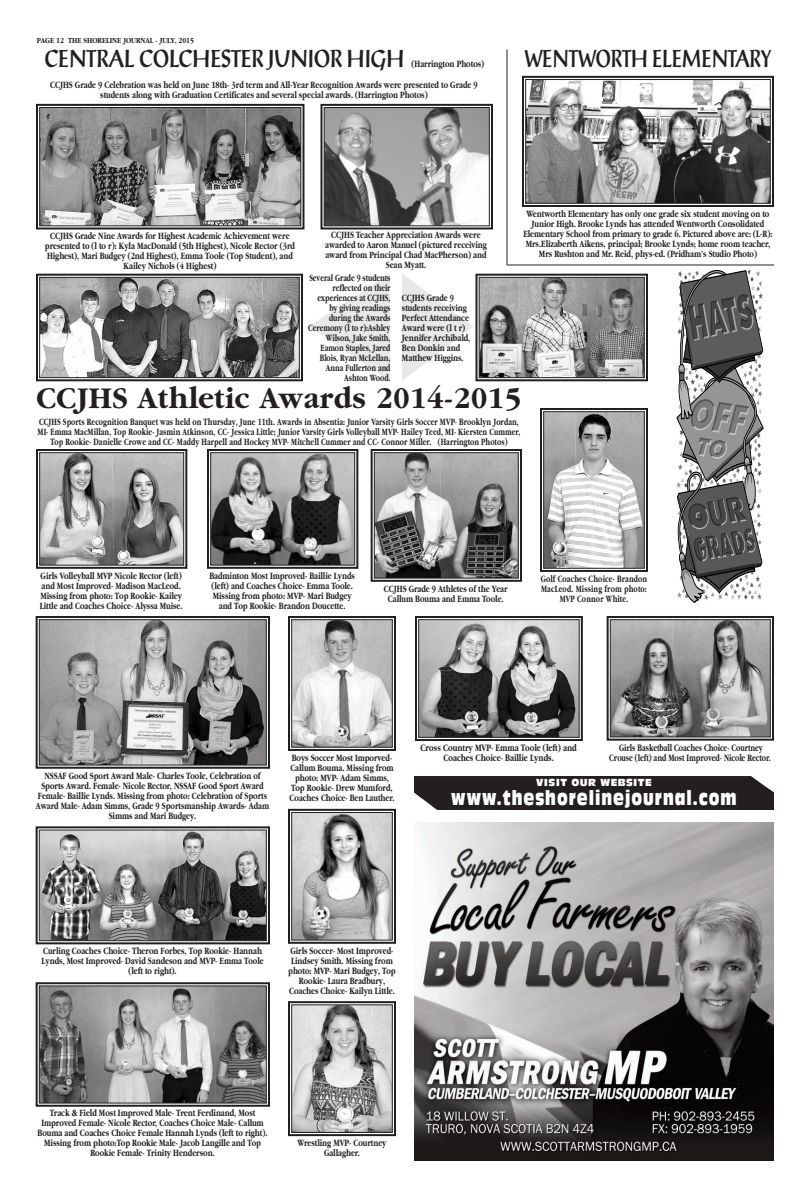
<style>
.page{position:relative;width:810px;height:1197px;background:#fff}
.page>*{position:absolute;margin:0;border:0;box-sizing:border-box;transform-origin:0 0}
.t1{font:700 31.3px "Garamond";letter-spacing:.015em;color:#231f20;scale:.94 1}
.t2{font:500 24px "Post Antiqua BE";letter-spacing:.015em;color:#231f20;scale:.8 1}
.t3{font:500 24px "Post Antiqua BE";letter-spacing:.015em;color:#231f20;scale:.75 1}
.t4{font:20px "Antique Olive Compact";letter-spacing:.07em;color:#fff;scale:.7 1}
.t5{font:700 10.2px/10.2px "Garamond";color:#231f20;text-align:center;scale:.7 1}
.t6{font:700 10.2px/10.2px "Garamond";color:#231f20;text-align:center;scale:.75 1}
.t7{font:700 10px/10px "Garamond";color:#231f20;text-align:center;scale:.75 1}
.t8{font:700 10px/10px "Garamond";color:#231f20;text-align:right;scale:.7 1}
.t9{font:700 10px/10px "Garamond";letter-spacing:.03em;color:#231f20;text-align:center;scale:.7 1}
.t10{font:10px "Antique Olive Compact";letter-spacing:.04em;color:#fff;scale:.95 1}
.t11{font:700 8px "Garamond";color:#231f20;scale:.85 1}
</style>
<div class="page">
<svg style="left:309px;top:274px;width:81px;height:107px"></svg>
<img style="left:326px;top:109px;width:162px;height:115px">
<div style="left:320px;top:104px;width:173px;height:126px;border:2px solid #231f20"></div>
<div style="left:324px;top:107px;width:166px;height:119px;border:1px solid #231f20"></div>
<img style="left:41px;top:109px;width:258px;height:115px">
<div style="left:36px;top:104px;width:268px;height:126px;border:2px solid #231f20"></div>
<div style="left:39px;top:107px;width:262px;height:119px;border:1px solid #231f20"></div>
<img style="left:41px;top:279px;width:257px;height:97px">
<div style="left:36px;top:274px;width:267px;height:107px;border:2px solid #231f20"></div>
<div style="left:39px;top:277px;width:261px;height:101px;border:1px solid #231f20"></div>
<img style="left:414px;top:823px;width:360px;height:338px">
<img style="left:420px;top:621px;width:158px;height:115px">
<div style="left:415px;top:616px;width:168px;height:125px;border:2px solid #231f20"></div>
<div style="left:418px;top:619px;width:162px;height:119px;border:1px solid #231f20"></div>
<img style="left:612px;top:621px;width:157px;height:114px">
<div style="left:607px;top:616px;width:167px;height:125px;border:2px solid #231f20"></div>
<div style="left:610px;top:619px;width:161px;height:118px;border:1px solid #231f20"></div>
<img style="left:41px;top:832px;width:224px;height:107px">
<div style="left:36px;top:826px;width:234px;height:118px;border:2px solid #231f20"></div>
<div style="left:39px;top:830px;width:228px;height:111px;border:1px solid #231f20"></div>
<img style="left:41px;top:988px;width:224px;height:113px">
<div style="left:36px;top:982px;width:234px;height:125px;border:2px solid #231f20"></div>
<div style="left:39px;top:986px;width:228px;height:117px;border:1px solid #231f20"></div>
<img style="left:41px;top:621px;width:224px;height:142px">
<div style="left:36px;top:616px;width:234px;height:153px;border:2px solid #231f20"></div>
<div style="left:39px;top:619px;width:228px;height:146px;border:1px solid #231f20"></div>
<img style="left:41px;top:454px;width:141px;height:109px">
<div style="left:36px;top:449px;width:151px;height:120px;border:2px solid #231f20"></div>
<div style="left:39px;top:452px;width:145px;height:113px;border:1px solid #231f20"></div>
<img style="left:212px;top:454px;width:141px;height:109px">
<div style="left:207px;top:449px;width:151px;height:120px;border:2px solid #231f20"></div>
<div style="left:210px;top:452px;width:145px;height:113px;border:1px solid #231f20"></div>
<img style="left:376px;top:454px;width:141px;height:122px">
<div style="left:371px;top:449px;width:151px;height:133px;border:2px solid #231f20"></div>
<div style="left:374px;top:452px;width:145px;height:126px;border:1px solid #231f20"></div>
<img style="left:293px;top:814px;width:98px;height:124px">
<div style="left:288px;top:809px;width:108px;height:135px;border:2px solid #231f20"></div>
<div style="left:291px;top:812px;width:102px;height:128px;border:1px solid #231f20"></div>
<img style="left:293px;top:1007px;width:98px;height:124px">
<div style="left:288px;top:1001px;width:108px;height:135px;border:2px solid #231f20"></div>
<div style="left:291px;top:1005px;width:102px;height:128px;border:1px solid #231f20"></div>
<img style="left:293px;top:621px;width:98px;height:125px">
<div style="left:288px;top:616px;width:108px;height:135px;border:2px solid #231f20"></div>
<div style="left:291px;top:619px;width:102px;height:129px;border:1px solid #231f20"></div>
<img style="left:545px;top:413px;width:98px;height:154px">
<div style="left:540px;top:408px;width:108px;height:164px;border:2px solid #231f20"></div>
<div style="left:543px;top:411px;width:102px;height:158px;border:1px solid #231f20"></div>
<div style="left:414px;top:776px;width:360px;height:34px;background:#231f20"></div>
<hr style="left:507px;top:264px;width:267px;height:2px;background:#231f20">
<img style="left:527px;top:81px;width:242px;height:121px">
<div style="left:522px;top:76px;width:252px;height:131px;border:2px solid #231f20"></div>
<div style="left:525px;top:79px;width:246px;height:125px;border:1px solid #231f20"></div>
<img style="left:481px;top:279px;width:162px;height:97px">
<div style="left:476px;top:274px;width:172px;height:107px;border:2px solid #231f20"></div>
<div style="left:479px;top:277px;width:166px;height:101px;border:1px solid #231f20"></div>
<hr style="left:506px;top:50px;width:2px;height:215px;background:#231f20">
<svg style="left:676px;top:269px;width:88px;height:334px"></svg>
<svg style="left:402px;top:274px;width:71px;height:107px"></svg>
<p class="t11" style="left:37px;top:37px;width:186px">PAGE 12 THE SHORELINE JOURNAL - JULY, 2015</p>
<h2 class="t2" style="left:45px;top:49px;width:451px">CENTRAL COLCHESTER JUNIOR HIGH</h2>
<p class="t7" style="left:412px;top:59px;width:99px">(Harrington Photos)</p>
<p class="t7" style="left:50px;top:80px;width:572px">CCJHS Grade 9 Celebration was held on June 18th- 3rd term and All-Year Recognition Awards were presented to Grade 9 students along with Graduation Certificates and several special awards. (Harrington Photos)</p>
<h2 class="t3" style="left:525px;top:49px;width:330px">WENTWORTH ELEMENTARY</h2>
<p class="t7" style="left:523px;top:210px;width:334px">Wentworth Elementary has only one grade six student moving on to Junior High. Brooke Lynds has attended Wentworth Consolidated Elementary School from primary to grade 6. Pictured above are: (L-R):<br>Mrs.Elizaberth Aikens, principal; Brooke Lynds; home room teacher, Mrs Rushton and Mr. Reid, phys-ed. (Pridham’s Studio Photo)</p>
<p class="t7" style="left:45px;top:232px;width:335px">CCJHS Grade Nine Awards for Highest Academic Achievement were presented to (l to r): Kyla MacDonald (5th Highest), Nicole Rector (3rd Highest), Mari Budgey (2nd Highest), Emma Toole (Top Student), and Kailey Nichols (4 Highest)</p>
<p class="t7" style="left:325px;top:231px;width:217px">CCJHS Teacher Appreciation Awards were awarded to Aaron Manuel (pictured receiving award from Principal Chad MacPherson) and Sean Myatt.</p>
<p class="t7" style="left:402px;top:294px;width:93px;text-align:left">CCJHS Grade 9 students receiving<br>Perfect Attendance<br>Award were (l t r)<br>Jennifer Archibald,<br>Ben Donkin and<br>Matthew Higgins.</p>
<h1 class="t1" style="left:37px;top:386px;width:517px">CCJHS Athletic Awards 2014-2015</h1>
<p class="t8" style="left:308px;top:273px;width:119px">Several Grade 9 students reflected on their experiences at CCJHS, by giving readings during the Awards<br>Ceremony (l to r):Ashley<br>Wilson, Jake Smith,<br>Eamon Staples, Jared<br>Blois, Ryan McLellan,<br>Anna Fullerton and<br>Ashton Wood.</p>
<p class="t8" style="left:38px;top:417px;width:691px;text-align:center">CCJHS Sports Recognition Banquet was held on Thursday, June 11th. Awards in Absentia: Junior Varsity Girls Soccer MVP- Brooklyn Jordan,<br>MI- Emma MacMillan, Top Rookie- Jasmin Atkinson, CC- Jessica Little; Junior Varsity Girls Volleyball MVP- Hailey Teed, MI- Kiersten Cummer,<br>Top Rookie- Danielle Crowe and CC- Maddy Harpell and Hockey MVP- Mitchell Cummer and CC- Connor Miller. (Harrington Photos)</p>
<p class="t7" style="left:40px;top:571px;width:192px;text-align:left">Girls Volleyball MVP Nicole Rector (left) and Most Improved- Madison MacLeod.<br>Missing from photo: Top Rookie- Kailey Little and Coaches Choice- Alyssa Muise.</p>
<p class="t7" style="left:209px;top:571px;width:196px">Badminton Most Improved- Baillie Lynds (left) and Coaches Choice- Emma Toole.<br>Missing from photo: MVP- Mari Budgey and Top Rookie- Brandon Doucette.</p>
<p class="t7" style="left:384px;top:584px;width:166px">CCJHS Grade 9 Athletes of the Year<br>Callum Bouma and Emma Toole.</p>
<p class="t9" style="left:541px;top:574px;width:154px">Golf Coaches Choice- Brandon<br>MacLeod. Missing from photo:<br>MVP Connor White.</p>
<p class="t6" style="left:421px;top:744px;width:210px">Cross Country MVP- Emma Toole (left) and<br>Coaches Choice- Baillie Lynds.</p>
<p class="t5" style="left:609px;top:743px;width:232px">Girls Basketball Coaches Choice- Courtney<br>Crouse (left) and Most Improved- Nicole Rector.</p>
<p class="t7" style="left:290px;top:753px;width:141px">Boys Soccer Most Imporved-<br>Callum Bouma. Missing from photo: MVP- Adam Simms,<br>Top Rookie- Drew Mumford,<br>Coaches Choice- Ben Lauther.</p>
<p class="t7" style="left:36px;top:771px;width:313px">NSSAF Good Sport Award Male- Charles Toole, Celebration of Sports Award. Female- Nicole Rector, NSSAF Good Sport Award Female- Baillie Lynds. Missing from photo: Celebration of Sports Award Male- Adam Simms, Grade 9 Sportsmanship Awards- Adam Simms and Mari Budgey.</p>
<p class="t10" style="left:536px;top:778px;width:123px">VISIT OUR WEBSITE</p>
<h3 class="t4" style="left:451px;top:790px;width:409px">www.theshorelinejournal.com</h3>
<p class="t7" style="left:41px;top:947px;width:298px">Curling Coaches Choice- Theron Forbes, Top Rookie- Hannah<br>Lynds, Most Improved- David Sandeson and MVP- Emma Toole (left to right).</p>
<p class="t7" style="left:288px;top:946px;width:145px">Girls Soccer- Most Improved-<br>Lindsey Smith. Missing from photo: MVP- Mari Budgey, Top<br>Rookie- Laura Bradbury,<br>Coaches Choice- Kailyn Little.</p>
<p class="t7" style="left:38px;top:1109px;width:308px">Track &amp; Field Most Improved Male- Trent Ferdinand, Most Improved Female- Nicole Rector, Coaches Choice Male- Callum Bouma and Coaches Choice Female Hannah Lynds (left to right).<br>Missing from photo:Top Rookie Male- Jacob Langille and Top Rookie Female- Trinity Henderson.</p>
<p class="t7" style="left:298px;top:1139px;width:120px">Wrestling MVP- Courtney<br>Gallagher.</p>
</div>
